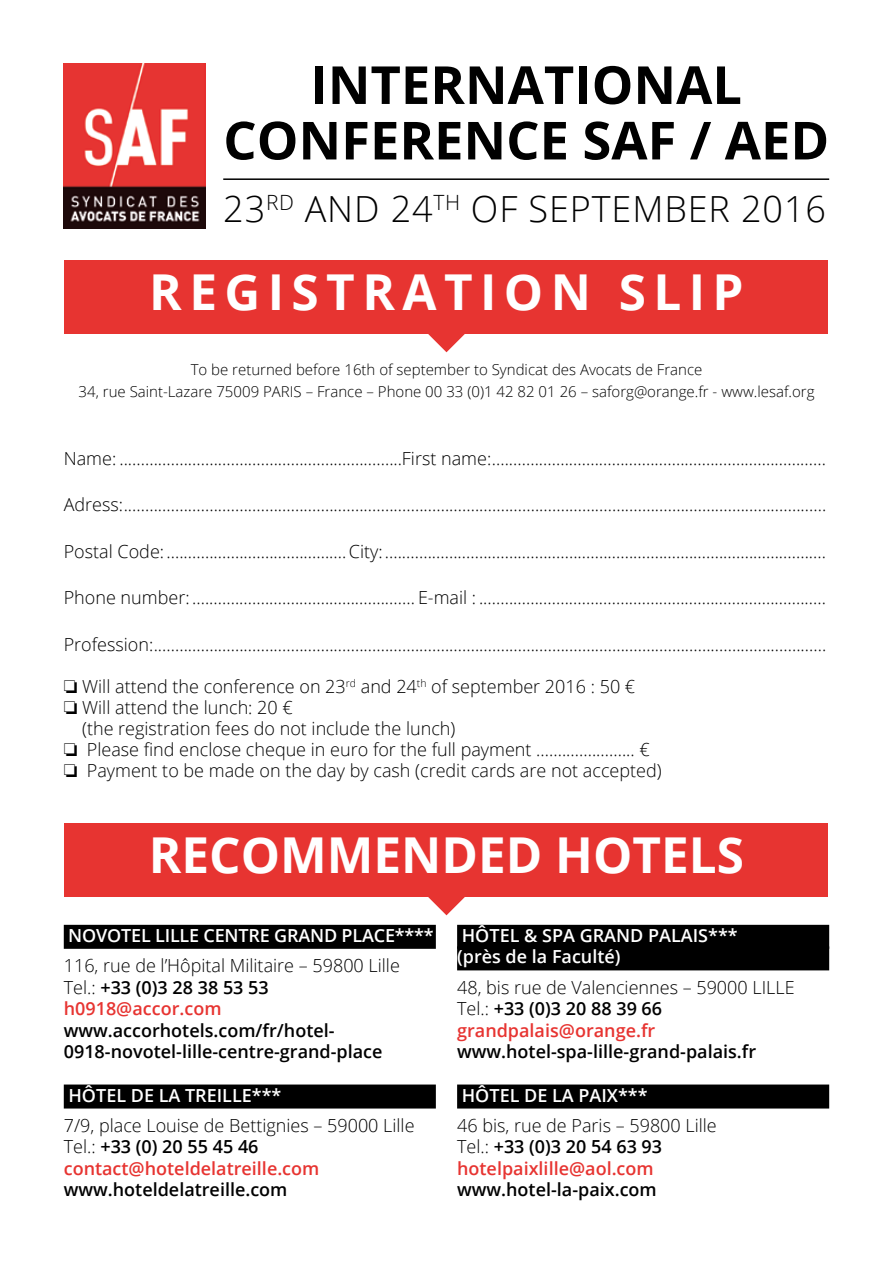
<style>
.page{position:relative;width:893px;height:1263px;background:#fff}
.page>*{position:absolute;margin:0;border:0;box-sizing:border-box;transform-origin:0 0}
.t1{font:700 52.5px/55.5px "Open Sans";color:#000;text-align:center}
.t2{font:700 49.5px "Open Sans";color:#fff}
.t3{font:700 49.5px "Open Sans";letter-spacing:.15em;color:#fff}
.t4{font:300 36px "Open Sans";letter-spacing:.025em;color:#000}
.t5{font:300 18px/21.6px "Open Sans";color:#000}
.t6{font:600 18px/21.6px "Open Sans";color:#000}
.t7{font:600 18px/21.6px "Open Sans";color:#fff}
.t8{font:300 15px/21.6px "Open Sans";color:#000;text-align:center}
.s1{font-weight:600}
.s2{font-weight:600;color:#e73431}
</style>
<div class="page">
<div style="left:65px;top:260px;width:763px;height:74px;background:#e73431"></div>
<svg style="left:428px;top:334px;width:37px;height:18px"></svg>
<div style="left:65px;top:823px;width:763px;height:74px;background:#e73431"></div>
<svg style="left:428px;top:897px;width:37px;height:18px"></svg>
<div style="left:64px;top:925px;width:372px;height:24px;background:#000"></div>
<div style="left:64px;top:1084px;width:372px;height:24px;background:#000"></div>
<div style="left:457px;top:925px;width:372px;height:24px;background:#000"></div>
<div style="left:457px;top:946px;width:372px;height:24px;background:#000"></div>
<div style="left:457px;top:1084px;width:372px;height:24px;background:#000"></div>
<img style="left:64px;top:64px;width:142px;height:165px">
<hr style="left:223px;top:178px;width:606px;height:2px;background:#000">
<h1 class="t1" style="left:223px;top:56px;width:607px">INTERNATIONAL<br>CONFERENCE SAF / AED</h1>
<h3 class="t4" style="left:223px;top:185px;width:604px">23<sup>RD</sup> AND 24<sup>TH</sup> OF SEPTEMBER 2016</h3>
<h2 class="t3" style="left:149px;top:257px;width:596px">REGISTRATION SLIP</h2>
<p class="t8" style="left:79px;top:358px;width:737px">To be returned before 16th of september to Syndicat des Avocats de France<br>34, rue Saint-Lazare 75009 PARIS – France – Phone 00 33 (0)1 42 82 01 26 – saforg@orange.fr - www.lesaf.org</p>
<p class="t5" style="left:64px;top:447px;width:764px">Name: ..................................................................First name:..............................................................................</p>
<p class="t5" style="left:64px;top:493px;width:764px">Adress:....................................................................................................................................................................</p>
<p class="t5" style="left:64px;top:540px;width:764px">Postal Code: ..........................................City:.......................................................................................................</p>
<p class="t5" style="left:64px;top:586px;width:764px">Phone number: .................................................... E-mail : .................................................................................</p>
<p class="t5" style="left:64px;top:633px;width:764px">Profession:.............................................................................................................................................................</p>
<p class="t5" style="left:64px;top:675px;width:573px">❏ Will attend the conference on 23<sup>rd</sup> and 24<sup>th</sup> of september 2016 : 50 €</p>
<p class="t5" style="left:64px;top:697px;width:230px">❏ Will attend the lunch: 20 €</p>
<p class="t5" style="left:82px;top:718px;width:375px">(the registration fees do not include the lunch)</p>
<p class="t5" style="left:64px;top:739px;width:587px">❏ Please find enclose cheque in euro for the full payment ....................... €</p>
<p class="t5" style="left:64px;top:760px;width:599px">❏ Payment to be made on the day by cash (credit cards are not accepted)</p>
<h2 class="t2" style="left:149px;top:820px;width:597px">RECOMMENDED HOTELS</h2>
<p class="t7" style="left:68px;top:924px;width:367px">NOVOTEL LILLE CENTRE GRAND PLACE****</p>
<p class="t5" style="left:64px;top:954px;width:338px">116, rue de l’Hôpital Militaire – 59800 Lille<br>Tel.: <span class="s1">+33 (0)3 28 38 53 53 </span><span class="s2">h0918@accor.com</span></p>
<p class="t6" style="left:64px;top:1019px;width:320px">www.accorhotels.com/fr/hotel-<br>0918-novotel-lille-centre-grand-place</p>
<p class="t7" style="left:68px;top:1084px;width:214px">HÔTEL DE LA TREILLE***</p>
<p class="t5" style="left:64px;top:1114px;width:352px">7/9, place Louise de Bettignies – 59000 Lille<br>Tel.: <span class="s1">+33 (0) 20 55 45 46 </span><span class="s2">contact@hoteldelatreille.com</span></p>
<p class="t6" style="left:64px;top:1179px;width:225px">www.hoteldelatreille.com</p>
<p class="t7" style="left:457px;top:924px;width:282px">HÔTEL &amp; SPA GRAND PALAIS*** (près de la Faculté)</p>
<p class="t5" style="left:457px;top:976px;width:339px">48, bis rue de Valenciennes – 59000 LILLE<br>Tel.: <span class="s1">+33 (0)3 20 88 39 66 </span><span class="s2">grandpalais@orange.fr</span></p>
<p class="t6" style="left:457px;top:1041px;width:301px">www.hotel-spa-lille-grand-palais.fr</p>
<p class="t7" style="left:462px;top:1084px;width:187px">HÔTEL DE LA PAIX***</p>
<p class="t5" style="left:457px;top:1114px;width:261px">46 bis, rue de Paris – 59800 Lille<br>Tel.: <span class="s1">+33 (0)3 20 54 63 93 </span><span class="s2">hotelpaixlille@aol.com</span></p>
<p class="t6" style="left:457px;top:1179px;width:201px">www.hotel-la-paix.com</p>
</div>
